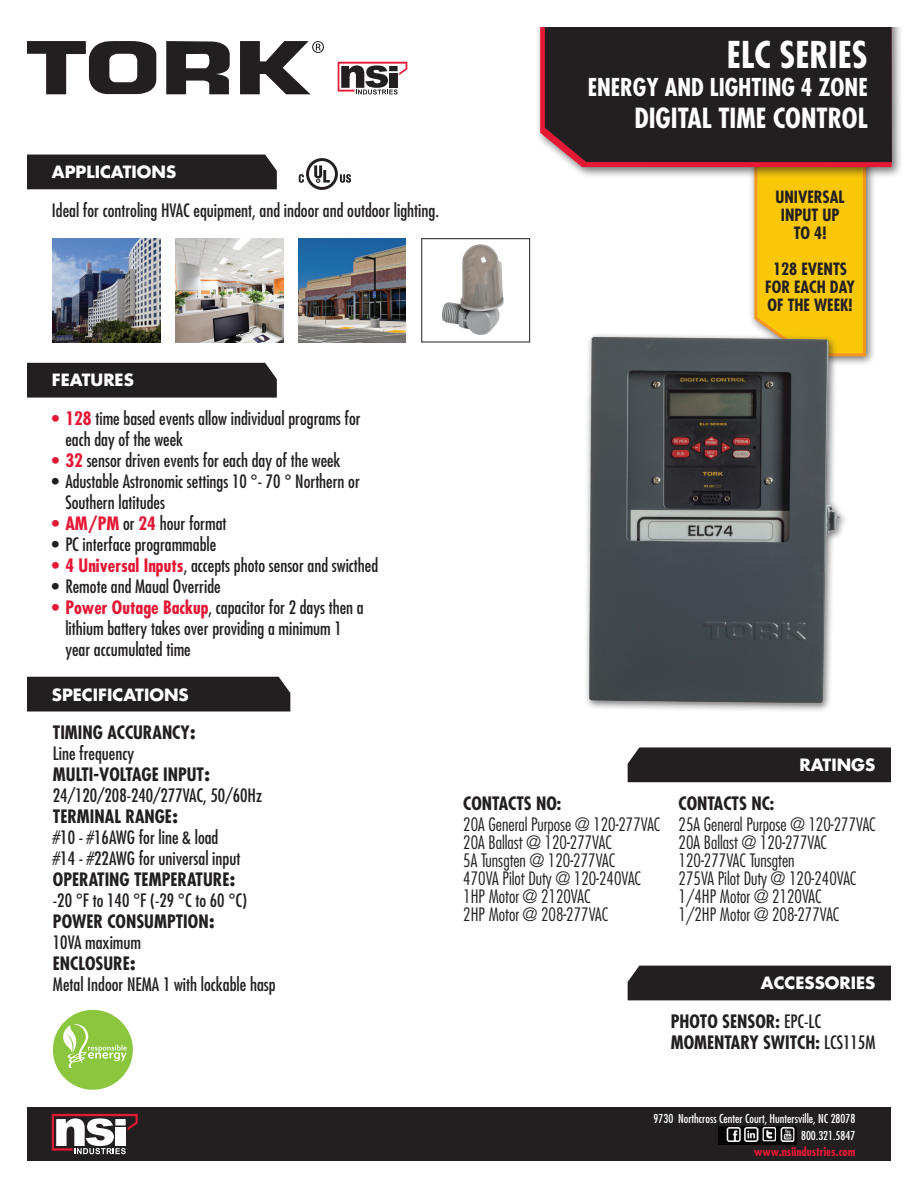
<style>
.page{position:relative;width:918px;height:1188px;background:#fff}
.page>*{position:absolute;margin:0;border:0;box-sizing:border-box;transform-origin:0 0}
.t1{font:700 condensed 36px "Futura";color:#fff}
.t2{font:700 condensed 27px "Futura";color:#fff}
.t3{font:700 condensed 24px "Futura";color:#fff}
.t4{font:condensed 18px "Futura";color:#231f20}
.t5{font:300 condensed 18px "Futura";color:#231f20}
.t6{font:700 condensed 18px "Futura";color:#231f20}
.t7{font:700 16.5px "Futura";color:#fff}
.t8{font:700 condensed 16.5px "Futura";color:#231f20}
.t9{font:condensed 12px "Futura";color:#fff}
.t10{font:700 condensed 12px "Futura";color:#e51836}
.s1{font-weight:700;color:#e51836}
.s2{font-stretch:normal}
.s3{font-weight:400}
</style>
<div class="page">
<div style="left:748px;top:151px;width:128px;height:216px;background:#231f20;opacity:.65"></div>
<svg style="left:752px;top:179px;width:116px;height:179px;background:#f6c513"></svg>
<img style="left:298px;top:238px;width:108px;height:104px">
<img style="left:176px;top:238px;width:107px;height:104px">
<img style="left:53px;top:238px;width:108px;height:104px">
<svg style="left:27px;top:41px;width:130px;height:54px"></svg>
<svg style="left:166px;top:41px;width:64px;height:53px"></svg>
<svg style="left:240px;top:41px;width:84px;height:53px"></svg>
<svg style="left:338px;top:62px;width:69px;height:32px"></svg>
<div style="left:27px;top:155px;width:250px;height:34px;background:#231f20"></div>
<div style="left:536px;top:27px;width:367px;height:152px;background:#231f20;opacity:.6"></div>
<svg style="left:540px;top:27px;width:352px;height:140px;background:#e43750"></svg>
<div style="left:545px;top:27px;width:347px;height:135px;background:#231f20"></div>
<div style="left:28px;top:1108px;width:863px;height:53px;background:#231f20"></div>
<img style="left:719px;top:1127px;width:77px;height:17px">
<svg style="left:52px;top:1114px;width:86px;height:40px"></svg>
<svg style="left:299px;top:158px;width:52px;height:32px"></svg>
<img style="left:442px;top:244px;width:62px;height:91px">
<div style="left:422px;top:238px;width:108px;height:104px;border:1px solid #231f20"></div>
<div style="left:27px;top:677px;width:263px;height:34px;background:#231f20"></div>
<div style="left:53px;top:1010px;width:80px;height:80px;background:#8bc63e;border-radius:50%"></div>
<svg style="left:60px;top:1024px;width:67px;height:44px"></svg>
<div style="left:27px;top:363px;width:250px;height:35px;background:#231f20"></div>
<div style="left:628px;top:966px;width:263px;height:34px;background:#231f20"></div>
<div style="left:628px;top:747px;width:263px;height:35px;background:#231f20"></div>
<div style="left:584px;top:332px;width:266px;height:380px;background:#231f20;opacity:.6"></div>
<img style="left:589px;top:337px;width:252px;height:366px">
<p class="t7" style="left:52px;top:161px;width:126px">APPLICATIONS</p>
<p class="t4" style="left:52px;top:199px;width:389px">Ideal for controling HVAC equipment, and indoor and outdoor lighting.</p>
<p class="t7" style="left:52px;top:369px;width:84px">FEATURES</p>
<p class="t4" style="left:52px;top:407px;width:310px"><span class="s1">• 128</span> time based events allow individual programs for</p>
<p class="t4" style="left:65px;top:428px;width:120px">each day of the week</p>
<p class="t4" style="left:52px;top:449px;width:290px"><span class="s1">• 32</span> sensor driven events for each day of the week</p>
<p class="t4" style="left:52px;top:470px;width:310px">• Adustable Astronomic settings 10 °- 70 ° Northern or</p>
<p class="t4" style="left:65px;top:491px;width:101px">Southern latitudes</p>
<p class="t4" style="left:52px;top:512px;width:176px"><span class="s1">• AM/PM</span> or <span class="s1">24</span> hour format</p>
<p class="t4" style="left:52px;top:533px;width:166px">• PC interface programmable</p>
<p class="t4" style="left:52px;top:554px;width:328px"><span class="s1">• 4 Universal Inputs</span>, accepts photo sensor and swicthed</p>
<p class="t4" style="left:52px;top:575px;width:170px">• Remote and Maual Override</p>
<p class="t4" style="left:52px;top:596px;width:313px"><span class="s1">• Power Outage Backup</span>, capacitor for 2 days then a</p>
<p class="t4" style="left:65px;top:617px;width:278px">lithium battery takes over providing a minimum 1</p>
<p class="t4" style="left:65px;top:638px;width:127px">year accumulated time</p>
<p class="t7" style="left:52px;top:683px;width:138px">SPECIFICATIONS</p>
<p class="t6" style="left:53px;top:720px;width:144px">TIMING ACCURANCY<span class="s2">:</span></p>
<p class="t4" style="left:53px;top:742px;width:83px">Line frequency</p>
<p class="t6" style="left:53px;top:762px;width:159px">MULTI-VOLTAGE INPUT<span class="s2">:</span></p>
<p class="t4" style="left:53px;top:784px;width:211px">24/120/208-240/277VAC, 50/60Hz</p>
<p class="t6" style="left:53px;top:804px;width:127px">TERMINAL RANGE<span class="s2">:</span></p>
<p class="t4" style="left:53px;top:826px;width:167px">#10 - #16AWG for line &amp; load</p>
<p class="t4" style="left:53px;top:847px;width:189px">#14 - #22AWG for universal input</p>
<p class="t6" style="left:53px;top:867px;width:184px">OPERATING TEMPERATURE<span class="s2">:</span></p>
<p class="t4" style="left:53px;top:889px;width:196px">-20 °F to 140 °F (-29 °C to 60 °C)</p>
<p class="t6" style="left:53px;top:909px;width:163px">POWER CONSUMPTION<span class="s2">:</span></p>
<p class="t4" style="left:53px;top:931px;width:90px">10VA maximum</p>
<p class="t6" style="left:53px;top:951px;width:85px">ENCLOSURE<span class="s2">:</span></p>
<p class="t4" style="left:53px;top:973px;width:224px">Metal Indoor NEMA 1 with lockable hasp</p>
<p class="t1" style="left:727px;top:31px;width:142px">ELC SERIES</p>
<p class="t3" style="left:588px;top:72px;width:282px">ENERGY AND LIGHTING 4 ZONE</p>
<p class="t2" style="left:634px;top:100px;width:235px">DIGITAL TIME CONTROL</p>
<p class="t8" style="left:775px;top:186px;width:71px">UNIVERSAL</p>
<p class="t8" style="left:781px;top:204px;width:60px">INPUT UP</p>
<p class="t8" style="left:794px;top:222px;width:34px">TO 4!</p>
<p class="t8" style="left:773px;top:258px;width:76px">128 EVENTS</p>
<p class="t8" style="left:765px;top:276px;width:91px">FOR EACH DAY</p>
<p class="t8" style="left:768px;top:294px;width:87px">OF THE WEEK!</p>
<p class="t6" style="left:463px;top:792px;width:100px">CONTACTS NO:</p>
<p class="t5" style="left:463px;top:813px;width:199px">20A General Purpose @ 120-277VAC</p>
<p class="t5" style="left:463px;top:831px;width:150px">20A Ballast @ 120-277VAC</p>
<p class="t5" style="left:463px;top:849px;width:153px">5A Tunsgten @ 120-277VAC</p>
<p class="t5" style="left:463px;top:867px;width:179px">470VA Pilot Duty @ 120-240VAC</p>
<p class="t5" style="left:463px;top:885px;width:129px">1HP Motor @ 2120VAC</p>
<p class="t5" style="left:463px;top:903px;width:147px">2HP Motor @ 208-277VAC</p>
<p class="t7" style="left:799px;top:754px;width:77px">RATINGS</p>
<p class="t6" style="left:679px;top:792px;width:97px">CONTACTS NC:</p>
<p class="t5" style="left:679px;top:813px;width:199px">25A General Purpose @ 120-277VAC</p>
<p class="t5" style="left:679px;top:831px;width:150px">20A Ballast @ 120-277VAC</p>
<p class="t5" style="left:679px;top:849px;width:118px">120-277VAC Tunsgten</p>
<p class="t5" style="left:679px;top:867px;width:179px">275VA Pilot Duty @ 120-240VAC</p>
<p class="t5" style="left:679px;top:885px;width:145px">1/4HP Motor @ 2120VAC</p>
<p class="t5" style="left:679px;top:903px;width:162px">1/2HP Motor @ 208-277VAC</p>
<p class="t7" style="left:761px;top:972px;width:116px">ACCESSORIES</p>
<p class="t6" style="left:671px;top:1010px;width:152px">PHOTO SENSOR: <span class="s3">EPC-LC</span></p>
<p class="t6" style="left:671px;top:1031px;width:206px">MOMENTARY SWITCH: <span class="s3">LCS115M</span></p>
<p class="t9" style="left:654px;top:1111px;width:203px">9730 Northcross Center Court, Huntersville, NC 28078</p>
<p class="t9" style="left:801px;top:1128px;width:56px">800.321.5847</p>
<p class="t10" style="left:754px;top:1144px;width:103px">www.nsiindustries.com</p>
</div>
